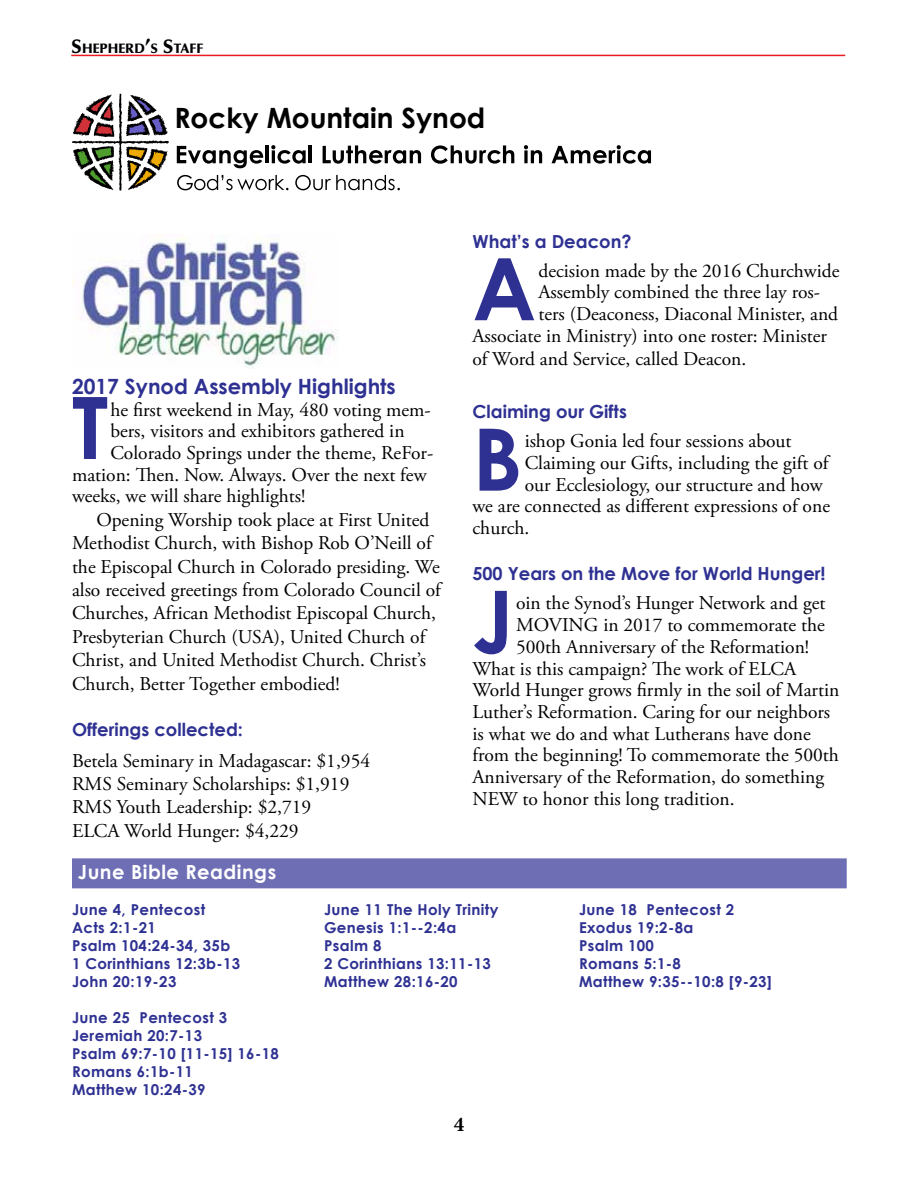
<style>
.page{position:relative;width:918px;height:1188px;background:#fff}
.page>*{position:absolute;margin:0;border:0;box-sizing:border-box;transform-origin:0 0}
.t1{font:700 86.25px "Century Gothic";color:#2e3192}
.t2{font:700 27.9px "Century Gothic";color:#000}
.t3{font:700 21px "Century Gothic";color:#2e3192}
.t4{font:700 21px "Minion Pro";color:#000}
.t5{font:19.5px/23.4px "Adobe Garamond Pro";color:#000}
.t6{font:700 19.5px "Century Gothic";letter-spacing:.025em;color:#fff}
.t7{font:700 18px "Century Gothic";color:#2e3192}
.t8{font:700 15px/18px "Century Gothic";letter-spacing:.025em;color:#2e3192}
.t9{font:900 13.65px "Optima LT Std";color:#000}
.s1{font-size:19.5px}
</style>
<div class="page">
<hr style="left:71px;top:55px;width:774px;height:1px;background:#ed1c24">
<div style="left:72px;top:858px;width:775px;height:30px;background:#6d6eb3"></div>
<svg style="left:177px;top:146px;width:86px;height:22px"></svg>
<hr style="left:266px;top:145px;width:3px;height:18px;background:#000">
<svg style="left:271px;top:145px;width:35px;height:19px"></svg>
<hr style="left:309px;top:145px;width:3px;height:18px;background:#000">
<svg style="left:323px;top:145px;width:98px;height:19px"></svg>
<svg style="left:431px;top:145px;width:83px;height:19px"></svg>
<svg style="left:524px;top:145px;width:18px;height:18px"></svg>
<svg style="left:552px;top:145px;width:99px;height:19px"></svg>
<svg style="left:177px;top:175px;width:111px;height:15px"></svg>
<svg style="left:295px;top:175px;width:105px;height:15px"></svg>
<svg style="left:72px;top:94px;width:97px;height:97px"></svg>
<img style="left:72px;top:234px;width:267px;height:134px">
<p class="t9" style="left:71px;top:41px;width:133px"><span class="s1">S</span>HEPHERD<span class="s1">’</span>S <span class="s1">S</span>TAFF</p>
<h2 class="t2" style="left:174px;top:100px;width:312px">Rocky Mountain Synod</h2>
<p class="t3" style="left:72px;top:373px;width:325px">2017 Synod Assembly Highlights</p>
<h1 class="t1" style="left:72px;top:373px;width:38px">T</h1>
<p class="t5" style="left:110px;top:398px;width:322px">he first weekend in May, 480 voting mem-</p>
<p class="t5" style="left:110px;top:420px;width:296px">bers, visitors and exhibitors gathered in</p>
<p class="t5" style="left:110px;top:442px;width:324px">Colorado Springs under the theme, ReFor-</p>
<p class="t5" style="left:72px;top:464px;width:356px">mation: Then. Now. Always. Over the next few</p>
<p class="t5" style="left:72px;top:485px;width:235px">weeks, we will share highlights!</p>
<p class="t5" style="left:96px;top:509px;width:335px">Opening Worship took place at First United</p>
<p class="t5" style="left:72px;top:532px;width:361px">Methodist Church, with Bishop Rob O’Neill of</p>
<p class="t5" style="left:72px;top:555px;width:369px">the Episcopal Church in Colorado presiding. We</p>
<p class="t5" style="left:72px;top:579px;width:370px">also received greetings from Colorado Council of</p>
<p class="t5" style="left:72px;top:602px;width:365px">Churches, African Methodist Episcopal Church,</p>
<p class="t5" style="left:72px;top:626px;width:355px">Presbyterian Church (USA), United Church of</p>
<p class="t5" style="left:72px;top:649px;width:356px">Christ, and United Methodist Church. Christ’s</p>
<p class="t5" style="left:72px;top:672px;width:269px">Church, Better Together embodied!</p>
<p class="t7" style="left:72px;top:718px;width:172px">Offerings collected:</p>
<p class="t5" style="left:72px;top:749px;width:300px">Betela Seminary in Madagascar: $1,954<br>RMS Seminary Scholarships: $1,919<br>RMS Youth Leadership: $2,719<br>ELCA World Hunger: $4,229</p>
<p class="t7" style="left:472px;top:230px;width:161px">What’s a Deacon?</p>
<h1 class="t1" style="left:472px;top:235px;width:65px">A</h1>
<p class="t5" style="left:538px;top:260px;width:302px">decision made by the 2016 Churchwide</p>
<p class="t5" style="left:538px;top:281px;width:283px">Assembly combined the three lay ros-</p>
<p class="t5" style="left:538px;top:303px;width:301px">ters (Deaconess, Diaconal Minister, and</p>
<p class="t5" style="left:473px;top:325px;width:356px">Associate in Ministry) into one roster: Minister</p>
<p class="t5" style="left:473px;top:348px;width:275px">of Word and Service, called Deacon.</p>
<p class="t7" style="left:472px;top:400px;width:156px">Claiming our Gifts</p>
<h1 class="t1" style="left:472px;top:405px;width:52px">B</h1>
<p class="t5" style="left:525px;top:430px;width:268px">ishop Gonia led four sessions about</p>
<p class="t5" style="left:525px;top:452px;width:305px">Claiming our Gifts, including the gift of</p>
<p class="t5" style="left:525px;top:473px;width:300px">our Ecclesiology, our structure and how</p>
<p class="t5" style="left:473px;top:495px;width:359px">we are connected as different expressions of one</p>
<p class="t5" style="left:473px;top:517px;width:58px">church.</p>
<p class="t7" style="left:472px;top:562px;width:355px">500 Years on the Move for World Hunger!</p>
<h1 class="t1" style="left:472px;top:567px;width:43px">J</h1>
<p class="t5" style="left:516px;top:592px;width:311px">oin the Synod’s Hunger Network and get</p>
<p class="t5" style="left:516px;top:614px;width:310px">MOVING in 2017 to commemorate the</p>
<p class="t5" style="left:516px;top:636px;width:295px">500th Anniversary of the Reformation!</p>
<p class="t5" style="left:472px;top:657px;width:325px">What is this campaign? The work of ELCA</p>
<p class="t5" style="left:472px;top:679px;width:368px">World Hunger grows firmly in the soil of Martin</p>
<p class="t5" style="left:472px;top:701px;width:359px">Luther’s Reformation. Caring for our neighbors</p>
<p class="t5" style="left:472px;top:723px;width:340px">is what we do and what Lutherans have done</p>
<p class="t5" style="left:472px;top:744px;width:368px">from the beginning! To commemorate the 500th</p>
<p class="t5" style="left:472px;top:766px;width:353px">Anniversary of the Reformation, do something</p>
<p class="t5" style="left:472px;top:788px;width:264px">NEW to honor this long tradition.</p>
<p class="t6" style="left:78px;top:860px;width:200px">June Bible Readings</p>
<p class="t8" style="left:72px;top:901px;width:135px">June 4, Pentecost</p>
<p class="t8" style="left:324px;top:901px;width:176px">June 11 The Holy Trinity</p>
<p class="t8" style="left:579px;top:901px;width:157px">June 18 Pentecost 2</p>
<p class="t8" style="left:72px;top:919px;width:85px">Acts 2:1-21</p>
<p class="t8" style="left:324px;top:919px;width:134px">Genesis 1:1--2:4a</p>
<p class="t8" style="left:579px;top:919px;width:116px">Exodus 19:2-8a</p>
<p class="t8" style="left:72px;top:937px;width:160px">Psalm 104:24-34, 35b</p>
<p class="t8" style="left:324px;top:937px;width:59px">Psalm 8</p>
<p class="t8" style="left:579px;top:937px;width:76px">Psalm 100</p>
<p class="t8" style="left:72px;top:955px;width:170px">1 Corinthians 12:3b-13</p>
<p class="t8" style="left:324px;top:955px;width:168px">2 Corinthians 13:11-13</p>
<p class="t8" style="left:579px;top:955px;width:103px">Romans 5:1-8</p>
<p class="t8" style="left:72px;top:973px;width:106px">John 20:19-23</p>
<p class="t8" style="left:324px;top:973px;width:135px">Matthew 28:16-20</p>
<p class="t8" style="left:579px;top:973px;width:194px">Matthew 9:35--10:8 [9-23]</p>
<p class="t8" style="left:72px;top:1009px;width:208px">June 25 Pentecost 3<br>Jeremiah 20:7-13<br>Psalm 69:7-10 [11-15] 16-18<br>Romans 6:1b-11<br>Matthew 10:24-39</p>
<p class="t4" style="left:454px;top:1109px;width:12px">4</p>
</div>
